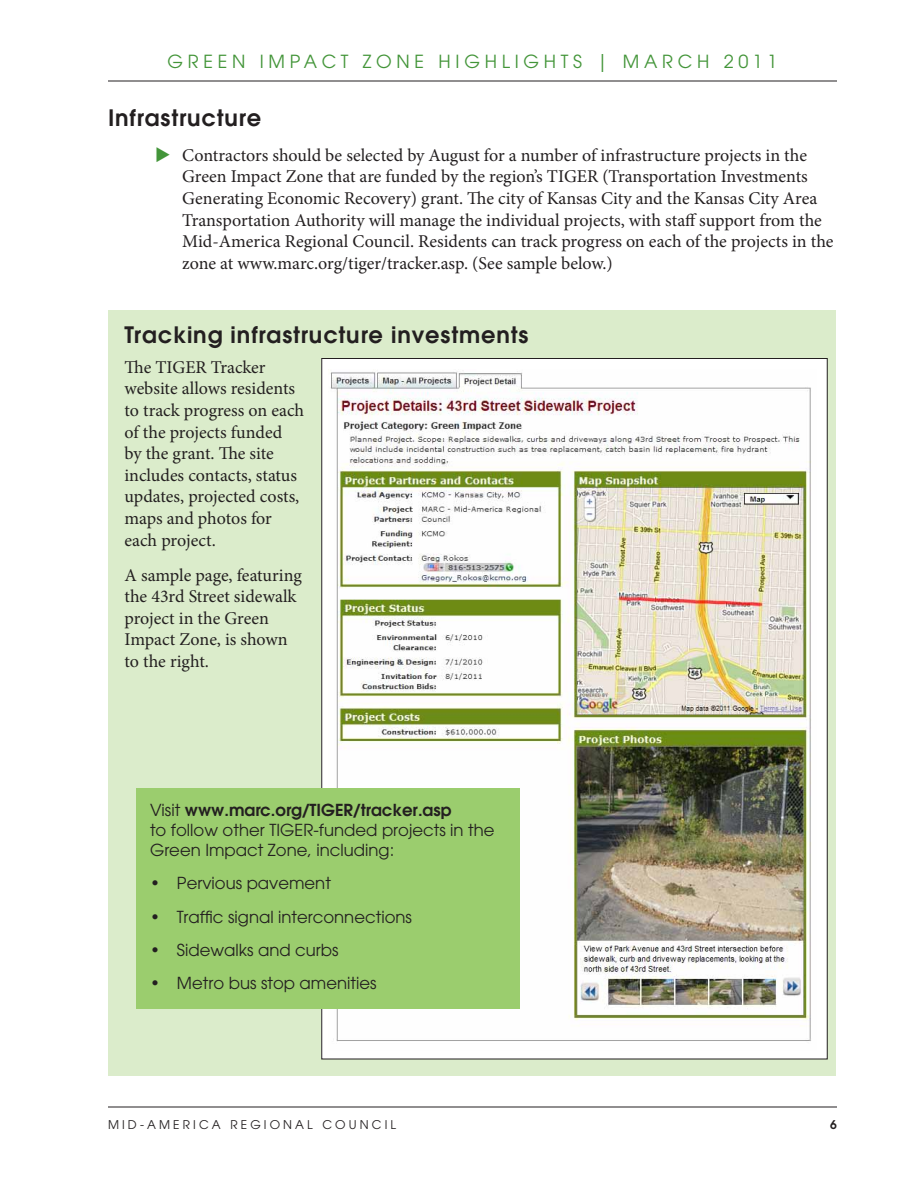
<style>
.page{position:relative;width:918px;height:1188px;background:#fff}
.page>*{position:absolute;margin:0;border:0;box-sizing:border-box;transform-origin:0 0}
.t1{font:600 22.5px "Avant Garde";letter-spacing:.04em;color:#231f20}
.t2{font:18px/21.6px "Minion Pro";color:#231f20}
.t3{font:18px "Avant Garde";letter-spacing:.26em;color:#439539}
.t4{font:16.5px/19.8px "Avant Garde";color:#231f20}
.t5{font:12px "Avant Garde";letter-spacing:.26em;color:#231f20}
.t6{font:600 12px "Avant Garde";color:#231f20}
.s1{font-weight:600}
</style>
<div class="page">
<hr style="left:108px;top:1107px;width:729px;height:1px;background:#231f20">
<hr style="left:108px;top:81px;width:729px;height:1px;background:#231f20">
<div style="left:109px;top:310px;width:727px;height:766px;background:#dbeccb"></div>
<div style="left:322px;top:359px;width:505px;height:700px;background:#fff"></div>
<img style="left:330px;top:372px;width:481px;height:670px">
<div style="left:137px;top:788px;width:383px;height:221px;background:#9bcd6e"></div>
<p class="t3" style="left:167px;top:51px;width:612px">GREEN IMPACT ZONE HIGHLIGHTS | MARCH 2011</p>
<p class="t1" style="left:108px;top:103px;width:155px">Infrastructure</p>
<p class="t2" style="left:182px;top:144px;width:653px">Contractors should be selected by August for a number of infrastructure projects in the Green Impact Zone that are funded by the region’s TIGER (Transportation Investments Generating Economic Recovery) grant. The city of Kansas City and the Kansas City Area Transportation Authority will manage the individual projects, with staff support from the Mid-America Regional Council. Residents can track progress on each of the projects in the zone at www.marc.org/tiger/tracker.asp. (See sample below.)</p>
<p class="t1" style="left:124px;top:320px;width:405px">Tracking infrastructure investments</p>
<p class="t2" style="left:124px;top:356px;width:181px">The TIGER Tracker website allows residents to track progress on each of the projects funded<br>by the grant. The site includes contacts, status updates, projected costs, maps and photos for each project.</p>
<p class="t2" style="left:124px;top:564px;width:179px">A sample page, featuring the 43rd Street sidewalk project in the Green<br>Impact Zone, is shown to the right.</p>
<p class="t4" style="left:150px;top:801px;width:346px">Visit <span class="s1">www.marc.org/TIGER/tracker.asp<br></span>to follow other TIGER-funded projects in the<br>Green Impact Zone, including:</p>
<p class="t4" style="left:150px;top:873px;width:182px">• Pervious pavement</p>
<p class="t4" style="left:150px;top:907px;width:263px">• Traffic signal interconnections</p>
<p class="t4" style="left:150px;top:940px;width:190px">• Sidewalks and curbs</p>
<p class="t4" style="left:150px;top:973px;width:228px">• Metro bus stop amenities</p>
<p class="t5" style="left:108px;top:1118px;width:290px">MID-AMERICA REGIONAL COUNCIL</p>
<p class="t6" style="left:830px;top:1117px;width:8px">6</p>
</div>
